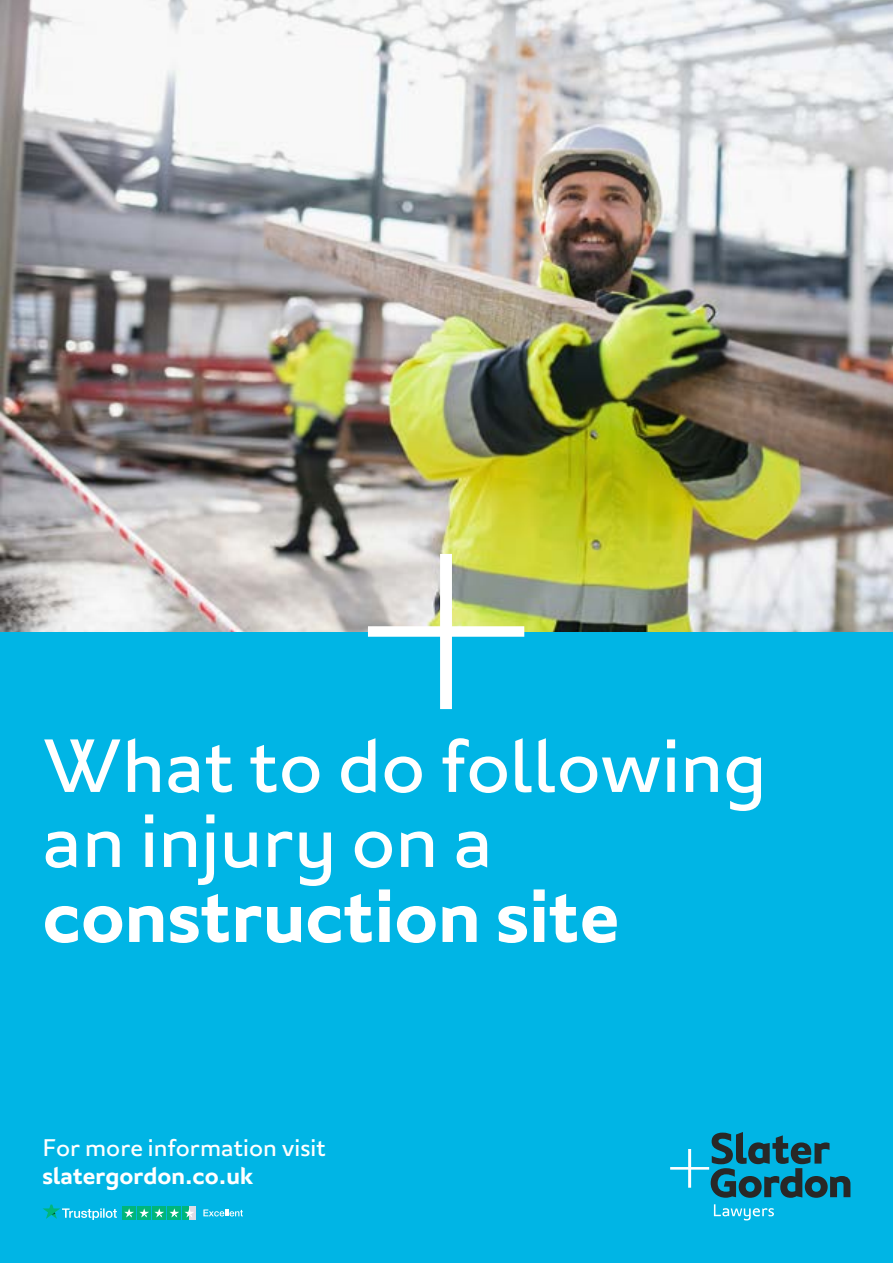
<style>
.page{position:relative;width:893px;height:1263px;background:#00b5e5}
.page>*{position:absolute;margin:0;border:0;box-sizing:border-box;transform-origin:0 0}
.t1{font:75px/75px "London";color:#fff}
.t2{font:600 75px "London";color:#fff}
.t3{font:24px "London";color:#fff}
.t4{font:600 24px "London";color:#fff}
</style>
<div class="page">
<img style="left:0;top:0;width:893px;height:631px">
<svg style="left:368px;top:554px;width:156px;height:155px"></svg>
<svg style="left:714px;top:1204px;width:60px;height:16px"></svg>
<svg style="left:670px;top:1132px;width:180px;height:66px"></svg>
<div style="left:122px;top:1206px;width:14px;height:14px;background:#00b67a"></div>
<div style="left:137px;top:1206px;width:14px;height:14px;background:#00b67a"></div>
<div style="left:152px;top:1206px;width:14px;height:14px;background:#00b67a"></div>
<div style="left:167px;top:1206px;width:14px;height:14px;background:#00b67a"></div>
<div style="left:189px;top:1206px;width:7px;height:14px;background:#dcdce6"></div>
<div style="left:182px;top:1206px;width:7px;height:14px;background:#00b67a"></div>
<svg style="left:124px;top:1208px;width:55px;height:9px"></svg>
<svg style="left:185px;top:1209px;width:9px;height:8px"></svg>
<svg style="left:203px;top:1209px;width:40px;height:7px"></svg>
<svg style="left:43px;top:1204px;width:74px;height:15px"></svg>
<p class="t1" style="left:43px;top:727px;width:725px">What to do following an injury on a</p>
<p class="t2" style="left:43px;top:870px;width:578px">construction site</p>
<p class="t3" style="left:43px;top:1132px;width:285px">For more information visit</p>
<p class="t4" style="left:43px;top:1161px;width:212px">slatergordon.co.uk</p>
</div>
